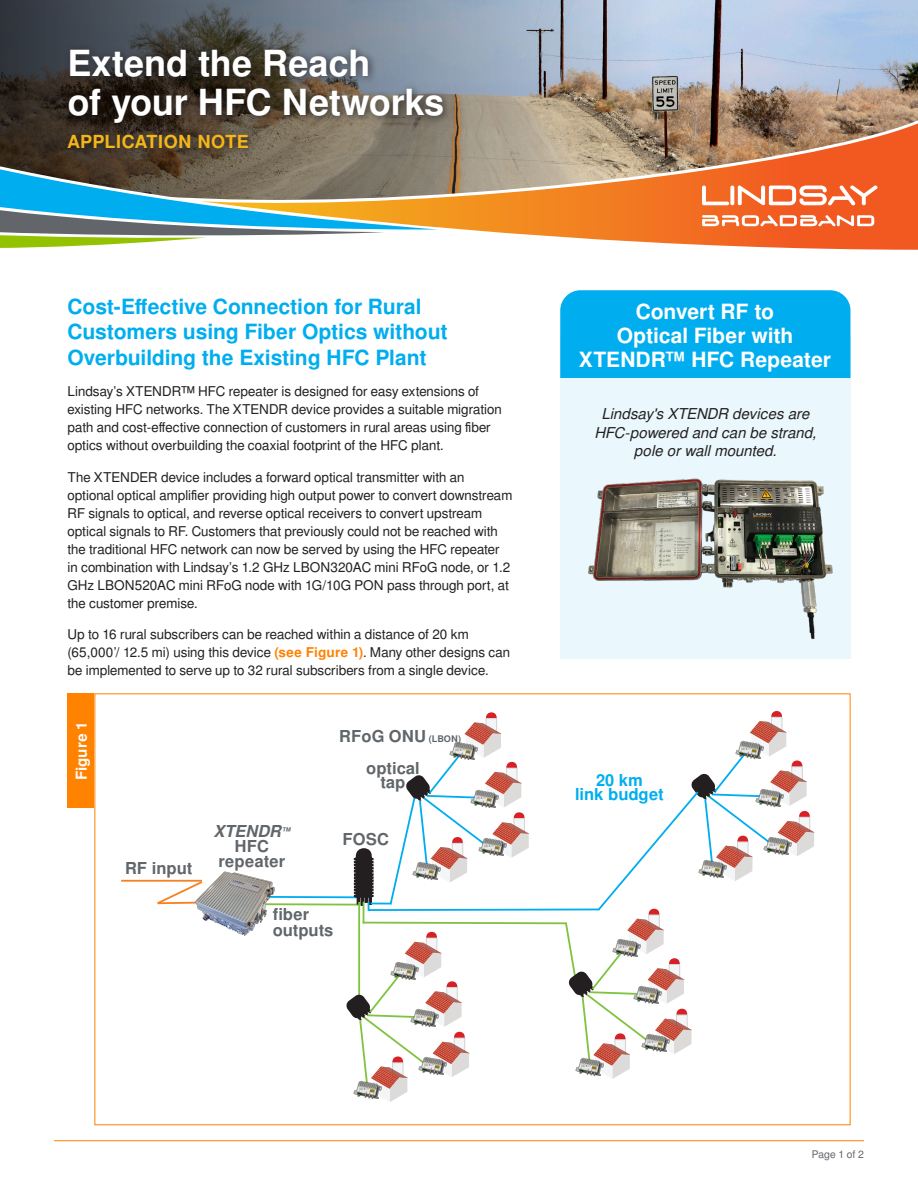
<style>
.page{position:relative;width:918px;height:1188px;background:#fff}
.page>*{position:absolute;margin:0;border:0;box-sizing:border-box;transform-origin:0 0}
.t1{font:700 36px/39px "Free Sans";letter-spacing:-.01em;color:#fff}
.t2{font:700 21px/25.5px "Free Sans";letter-spacing:-.005em;color:#00aeef}
.t3{font:700 21px/24px "Free Sans";letter-spacing:-.005em;color:#fff;text-align:center}
.t4{font:700 18px "Free Sans";letter-spacing:.005em;color:#f5b619}
.t5{font:700 16.5px/14.5px "Free Sans";color:#61666a;text-align:center}
.t6{font:700 16.5px/14.7px "Free Sans";color:#00aeef;text-align:center}
.t7{font:italic 15px/18.8px "Free Sans";letter-spacing:.005em;color:#231f20;text-align:center}
.t8{font:700 15px "Free Sans";letter-spacing:.005em;color:#fff}
.t9{font:13.5px/18px "Free Sans";color:#231f20}
.t10{font:10.5px "Free Sans";letter-spacing:.005em;color:#62656a}
.s1{font-weight:700;color:#ff8200}
.s2{font-size:9.15px}
.s3{font-style:italic}
</style>
<div class="page">
<img style="left:656px;top:0;width:262px;height:112px">
<svg style="left:0;top:0;width:656px;height:135px;background:#7a8089"></svg>
<svg style="left:452px;top:112px;width:466px;height:11px;background:#9d856c"></svg>
<div style="left:560px;top:335px;width:290px;height:324px;background:#eaf7fd"></div>
<div style="left:62px;top:43px;width:390px;height:115px;background:#231f20;opacity:.75"></div>
<svg style="left:200px;top:123px;width:718px;height:127px;background:#d28758"></svg>
<svg style="left:0;top:135px;width:438px;height:115px"></svg>
<svg style="left:702px;top:185px;width:176px;height:21px"></svg>
<svg style="left:702px;top:215px;width:172px;height:11px"></svg>
<div style="left:560px;top:290px;width:290px;height:88px;background:#00aeef"></div>
<hr style="left:54px;top:1140px;width:810px;height:1px;background:#ff8200">
<hr style="left:121px;top:880px;width:81px;height:2px;background:#f58220">
<svg style="left:155px;top:881px;width:37px;height:24px"></svg>
<svg style="left:275px;top:711px;width:540px;height:391px"></svg>
<img style="left:192px;top:872px;width:83px;height:64px">
<div style="left:68px;top:693px;width:26px;height:115px;background:#ff8200"></div>
<img style="left:588px;top:478px;width:245px;height:161px">
<p class="t1" style="left:68px;top:46px;width:378px">Extend the Reach<br>of your HFC Networks</p>
<p class="t4" style="left:68px;top:129px;width:183px">APPLICATION NOTE</p>
<p class="t2" style="left:68px;top:295px;width:382px">Cost-Effective Connection for Rural<br>Customers using Fiber Optics without<br>Overbuilding the Existing HFC Plant</p>
<p class="t9" style="left:68px;top:383px;width:436px">Lindsay’s XTENDR™ HFC repeater is designed for easy extensions of existing HFC networks. The XTENDR device provides a suitable migration path and cost-effective connection of customers in rural areas using fiber optics without overbuilding the coaxial footprint of the HFC plant.</p>
<p class="t9" style="left:68px;top:468px;width:446px">The XTENDER device includes a forward optical transmitter with an optional optical amplifier providing high output power to convert downstream RF signals to optical, and reverse optical receivers to convert upstream optical signals to RF. Customers that previously could not be reached with the traditional HFC network can now be served by using the HFC repeater in combination with Lindsay’s 1.2 GHz LBON320AC mini RFoG node, or 1.2<br>GHz LBON520AC mini RFoG node with 1G/10G PON pass through port, at the customer premise.</p>
<p class="t9" style="left:68px;top:626px;width:444px">Up to 16 rural subscribers can be reached within a distance of 20 km (65,000’/ 12.5 mi) using this device <span class="s1">(see Figure 1)</span>. Many other designs can be implemented to serve up to 32 rural subscribers from a single device.</p>
<p class="t8" style="left:71px;top:780px;width:61px;rotate:-90deg">Figure 1</p>
<p class="t5" style="left:125px;top:862px;width:69px">RF input</p>
<p class="t5" style="left:339px;top:730px;width:123px">RFoG ONU <span class="s2">(LBON)</span></p>
<p class="t5" style="left:214px;top:825px;width:78px"><span class="s3">XTENDR</span><sup>™<br></sup>HFC repeater</p>
<p class="t5" style="left:366px;top:761px;width:55px">optical tap</p>
<p class="t5" style="left:343px;top:833px;width:48px">FOSC</p>
<p class="t5" style="left:273px;top:906px;width:62px;line-height:16.5px;text-align:left">fiber outputs</p>
<p class="t3" style="left:579px;top:300px;width:254px">Convert RF to<br>Optical Fiber with<br>XTENDR™ HFC Repeater</p>
<p class="t7" style="left:594px;top:405px;width:223px">Lindsay's XTENDR devices are<br>HFC-powered and can be strand, pole or wall mounted.</p>
<p class="t6" style="left:575px;top:773px;width:90px">20 km<br>link budget</p>
<p class="t10" style="left:812px;top:1149px;width:54px">Page 1 of 2</p>
</div>
